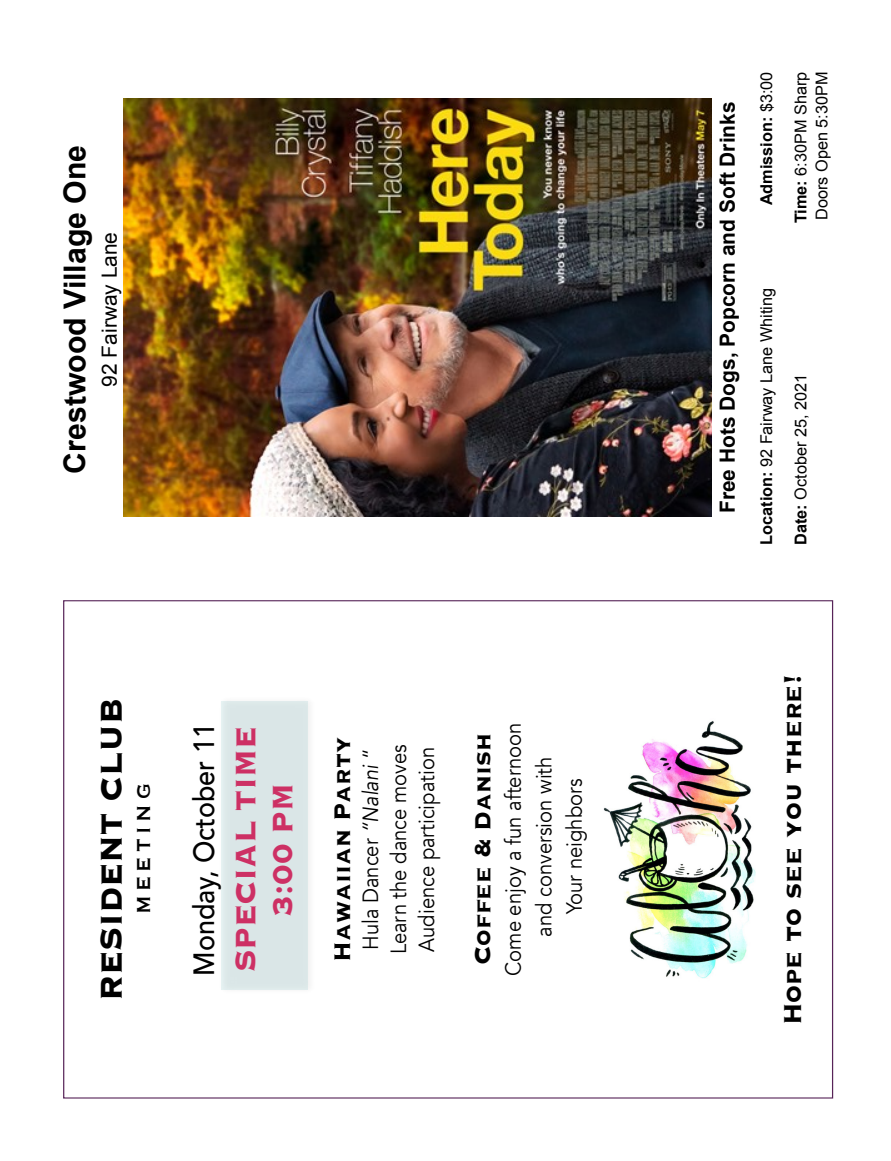
<style>
.page{position:relative;width:891px;height:1161px;background:#fff}
.page>*{position:absolute;margin:0;border:0;box-sizing:border-box;transform-origin:0 0}
.t1{font:700 39px "Copperplate";color:#000;scale:.92 1}
.t2{font:700 36.6px/36.9px "Copperplate";color:#cd3064;text-align:center;scale:.92 1}
.t3{font:700 31.8px "Copperplate";color:#000;scale:.92 1}
.t4{font:700 30.15px "Arial";color:#000}
.t5{font:700 29.25px "Copperplate";color:#000;scale:.92 1}
.t6{font:500 29.25px "Avenir";color:#000;scale:.92 1}
.t7{font:24.45px "Copperplate";color:#000;scale:.92 1}
.t8{font:21.9px/28px "Avenir";color:#000;scale:.92 1}
.t9{font:700 20.85px "Arial";color:#000}
.t10{font:20.85px "Arial";color:#000}
.t11{font:16.35px/21px "Arial";color:#000}
.t12{font:700 16.35px "Arial";color:#000}
.s1{font-style:italic}
.s2{font-weight:400}
.s3{font-weight:700}
</style>
<div class="page">
<img style="left:124px;top:98px;width:588px;height:419px">
<img style="left:308px;top:704px;width:1px;height:283px">
<div style="left:221px;top:701px;width:87px;height:289px;background:#dae6e7"></div>
<img style="left:603px;top:721px;width:152px;height:258px">
<h3 class="t4" style="left:55px;top:474px;width:330px;rotate:-90deg">Crestwood Village One</h3>
<p class="t10" style="left:96px;top:387px;width:156px;rotate:-90deg">92 Fairway Lane</p>
<h1 class="t1" style="left:86px;top:1001px;width:330px;rotate:-90deg">RESIDENT CLUB</h1>
<p class="t7" style="left:128px;top:914px;width:144px;rotate:-90deg">M E E T I N G</p>
<h3 class="t6" style="left:179px;top:976px;width:276px;rotate:-90deg">Monday, October 11</h3>
<h2 class="t2" style="left:225px;top:972px;width:269px;rotate:-90deg">SPECIAL TIME<br>3:00 PM</h2>
<h3 class="t5" style="left:323px;top:962px;width:246px;rotate:-90deg">Hawaiian Party</h3>
<p class="t8" style="left:357px;top:954px;width:230px;rotate:-90deg">Hula Dancer <span class="s1">“Nalani</span> “<br>Learn the dance moves<br>Audience participation</p>
<h3 class="t5" style="left:463px;top:965px;width:254px;rotate:-90deg">Coffee &amp; Danish</h3>
<p class="t8" style="left:499px;top:976px;width:276px;line-height:30.5px;text-align:center;rotate:-90deg">Come enjoy a fun afternoon and conversion with<br>Your neighbors</p>
<p class="t9" style="left:714px;top:513px;width:413px;rotate:-90deg">Free Hots Dogs, Popcorn and Soft Drinks</p>
<p class="t12" style="left:756px;top:205px;width:135px;rotate:-90deg">Admission: <span class="s2">$3:00</span></p>
<p class="t11" style="left:790px;top:223px;width:153px;rotate:-90deg"><span class="s3">Time:</span> 6:30PM Sharp<br>Doors Open 5:30PM</p>
<p class="t11" style="left:756px;top:545px;width:258px;rotate:-90deg"><span class="s3">Location:</span> 92 Fairway Lane Whiting</p>
<p class="t11" style="left:790px;top:545px;width:172px;rotate:-90deg"><span class="s3">Date:</span> October 25, 2021</p>
<h3 class="t3" style="left:772px;top:1025px;width:384px;rotate:-90deg">Hope to see you there!</h3>
</div>
